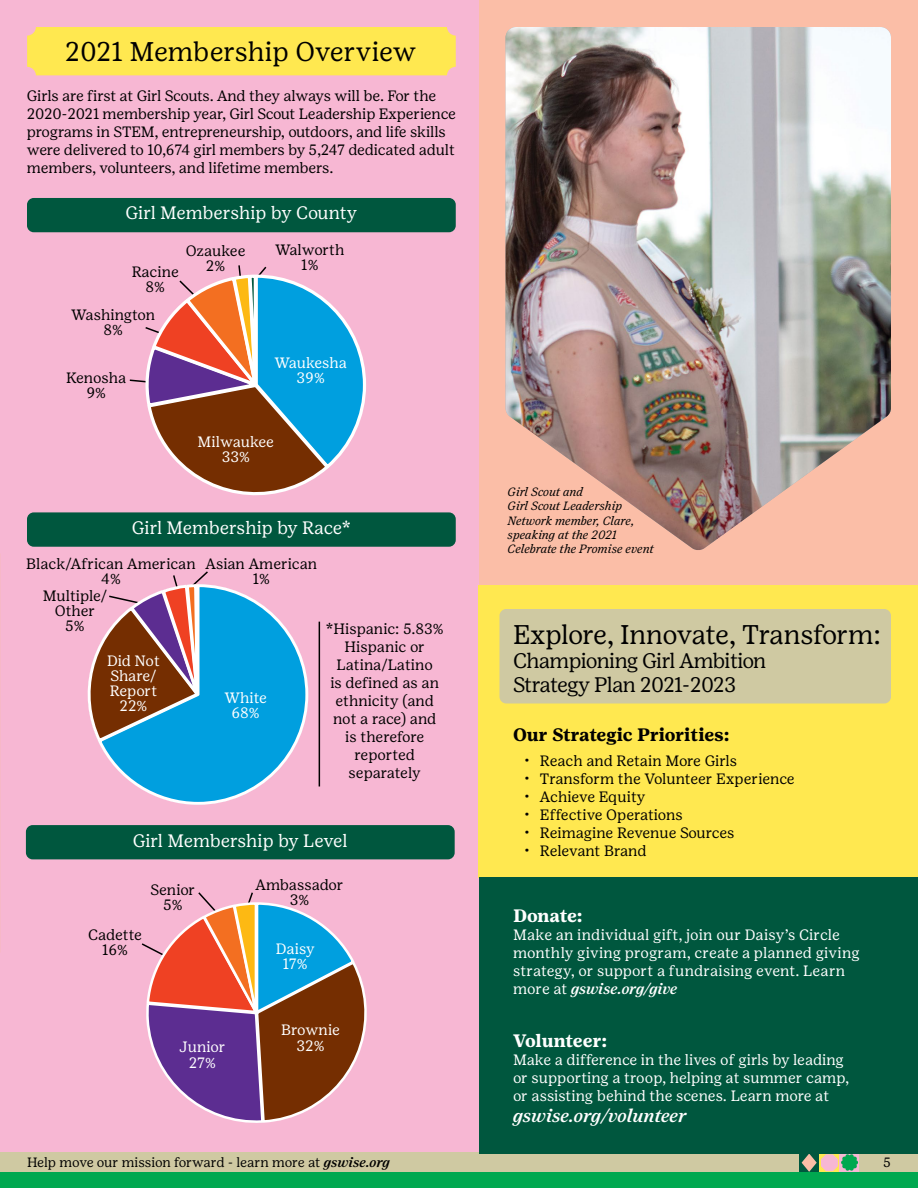
<style>
.page{position:relative;width:918px;height:1188px;background:#fff}
.page>*{position:absolute;margin:0;border:0;box-sizing:border-box;transform-origin:0 0}
.t1{font:27px "Girl Scout Text";letter-spacing:-.015em;color:#000}
.t2{font:21px/24px "Girl Scout Text";letter-spacing:-.035em;color:#000}
.t3{font:18px "Girl Scout Text";color:#fff}
.t4{font:700 18px "Girl Scout Text";color:#000}
.t5{font:italic 500 18px "Girl Scout Text";color:#fff}
.t6{font:700 18px "Girl Scout Text";letter-spacing:-.02em;color:#fff}
.t7{font:15px/18px "Girl Scout Text";letter-spacing:-.01em;color:#000;text-align:center}
.t8{font:15px/15px "Girl Scout Text";color:#fff;text-align:center}
.t9{font:13.5px "Girl Scout Text";letter-spacing:-.01em;color:#000}
.t10{font:italic 12px/14.4px "Girl Scout Text";letter-spacing:-.01em;color:#000}
.s1{font-weight:500;font-style:italic}
</style>
<div class="page">
<div style="left:0;top:0;width:480px;height:1188px;background:#f7b7d3"></div>
<div style="left:0;top:1153px;width:918px;height:20px;background:#cfc9a2"></div>
<svg style="left:839px;top:1154px;width:20px;height:19px"></svg>
<div style="left:819px;top:1153px;width:20px;height:20px;background:#00a850"></div>
<div style="left:799px;top:1153px;width:20px;height:20px;background:#00573e"></div>
<svg style="left:802px;top:1154px;width:56px;height:18px"></svg>
<div style="left:0;top:1173px;width:918px;height:15px;background:#00a850"></div>
<div style="left:479px;top:0;width:439px;height:594px;background:#fbbea7"></div>
<div style="left:479px;top:585px;width:439px;height:293px;background:#ffe850"></div>
<div style="left:479px;top:878px;width:439px;height:276px;background:#00573e"></div>
<div style="left:27px;top:198px;width:429px;height:34px;background:#00573e;border-radius:7px"></div>
<div style="left:27px;top:512px;width:429px;height:35px;background:#00573e;border-radius:7px"></div>
<div style="left:26px;top:825px;width:429px;height:34px;background:#00573e;border-radius:7px"></div>
<svg style="left:128px;top:265px;width:240px;height:248px"></svg>
<svg style="left:77px;top:571px;width:305px;height:602px"></svg>
<hr style="left:319px;top:622px;width:1px;height:164px;background:#000">
<div style="left:500px;top:609px;width:391px;height:95px;background:#cfc9a2;border-radius:7px"></div>
<div style="left:27px;top:27px;width:429px;height:48px;background:#ffe850"></div>
<img style="left:506px;top:27px;width:385px;height:523px">
<h1 class="t1" style="left:65px;top:36px;width:353px">2021 Membership Overview</h1>
<p class="t7" style="left:27px;top:87px;width:430px;text-align:left">Girls are first at Girl Scouts. And they always will be. For the 2020-2021 membership year, Girl Scout Leadership Experience programs in STEM, entrepreneurship, outdoors, and life skills were delivered to 10,674 girl members by 5,247 dedicated adult members, volunteers, and lifetime members.</p>
<p class="t3" style="left:126px;top:203px;width:233px">Girl Membership by County</p>
<p class="t7" style="left:132px;top:265px;width:49px;line-height:15px">Racine<br>8%</p>
<p class="t7" style="left:71px;top:308px;width:85px;line-height:15px">Washington<br>8%</p>
<p class="t7" style="left:186px;top:243px;width:61px;line-height:15px">Ozaukee<br>2%</p>
<p class="t7" style="left:275px;top:243px;width:71px;line-height:15px">Walworth<br>1%</p>
<p class="t7" style="left:66px;top:370px;width:62px;line-height:15px">Kenosha<br>9%</p>
<p class="t8" style="left:274px;top:355px;width:74px">Waukesha<br>39%</p>
<p class="t8" style="left:198px;top:434px;width:78px">Milwaukee<br>33%</p>
<p class="t3" style="left:132px;top:517px;width:220px">Girl Membership by Race*</p>
<p class="t7" style="left:26px;top:556px;width:171px;line-height:15px">Black/African American<br>4%</p>
<p class="t7" style="left:206px;top:556px;width:113px;line-height:15px">Asian American<br>1%</p>
<p class="t7" style="left:43px;top:588px;width:66px;line-height:15px">Multiple/<br>Other<br>5%</p>
<p class="t8" style="left:107px;top:653px;width:54px">Did Not<br>Share/<br>Report<br>22%</p>
<p class="t8" style="left:224px;top:690px;width:44px">White<br>68%</p>
<p class="t7" style="left:326px;top:620px;width:119px">*Hispanic: 5.83%<br>Hispanic or<br>Latina/Latino<br>is defined as an ethnicity (and not a race) and is therefore reported separately</p>
<p class="t3" style="left:133px;top:830px;width:216px">Girl Membership by Level</p>
<p class="t7" style="left:88px;top:927px;width:55px;line-height:15.1px">Cadette<br>16%</p>
<p class="t7" style="left:151px;top:882px;width:46px;line-height:15.1px">Senior<br>5%</p>
<p class="t7" style="left:255px;top:877px;width:90px;line-height:15.1px">Ambassador<br>3%</p>
<p class="t8" style="left:276px;top:941px;width:40px">Daisy<br>17%</p>
<p class="t8" style="left:179px;top:1040px;width:48px">Junior<br>27%</p>
<p class="t8" style="left:281px;top:1023px;width:60px">Brownie<br>32%</p>
<p class="t10" style="left:508px;top:484px;width:148px">Girl Scout and<br>Girl Scout Leadership<br>Network member, Clare, speaking at the 2021<br>Celebrate the Promise event</p>
<h1 class="t1" style="left:513px;top:619px;width:369px">Explore, Innovate, Transform:</h1>
<h2 class="t2" style="left:513px;top:649px;width:255px">Championing Girl Ambition<br>Strategy Plan 2021-2023</h2>
<p class="t4" style="left:513px;top:725px;width:218px">Our Strategic Priorities:</p>
<p class="t7" style="left:524px;top:752px;width:214px">• Reach and Retain More Girls</p>
<p class="t7" style="left:524px;top:770px;width:272px">• Transform the Volunteer Experience</p>
<p class="t7" style="left:524px;top:788px;width:123px">• Achieve Equity</p>
<p class="t7" style="left:524px;top:806px;width:160px">• Effective Operations</p>
<p class="t7" style="left:524px;top:824px;width:212px">• Reimagine Revenue Sources</p>
<p class="t7" style="left:524px;top:842px;width:124px">• Relevant Brand</p>
<p class="t6" style="left:513px;top:905px;width:71px">Donate:</p>
<p class="t8" style="left:513px;top:925px;width:348px;line-height:18px;text-align:left">Make an individual gift, join our Daisy’s Circle monthly giving program, create a planned giving strategy, or support a fundraising event. Learn more at <span class="s1">gswise.org/give</span></p>
<p class="t6" style="left:513px;top:1030px;width:96px">Volunteer:</p>
<p class="t8" style="left:513px;top:1051px;width:338px;line-height:18px;text-align:left">Make a difference in the lives of girls by leading or supporting a troop, helping at summer camp, or assisting behind the scenes. Learn more at</p>
<p class="t5" style="left:513px;top:1106px;width:175px">gswise.org/volunteer</p>
<p class="t9" style="left:27px;top:1154px;width:364px">Help move our mission forward - learn more at <span class="s1">gswise.org</span></p>
<p class="t9" style="left:883px;top:1154px;width:9px">5</p>
</div>
